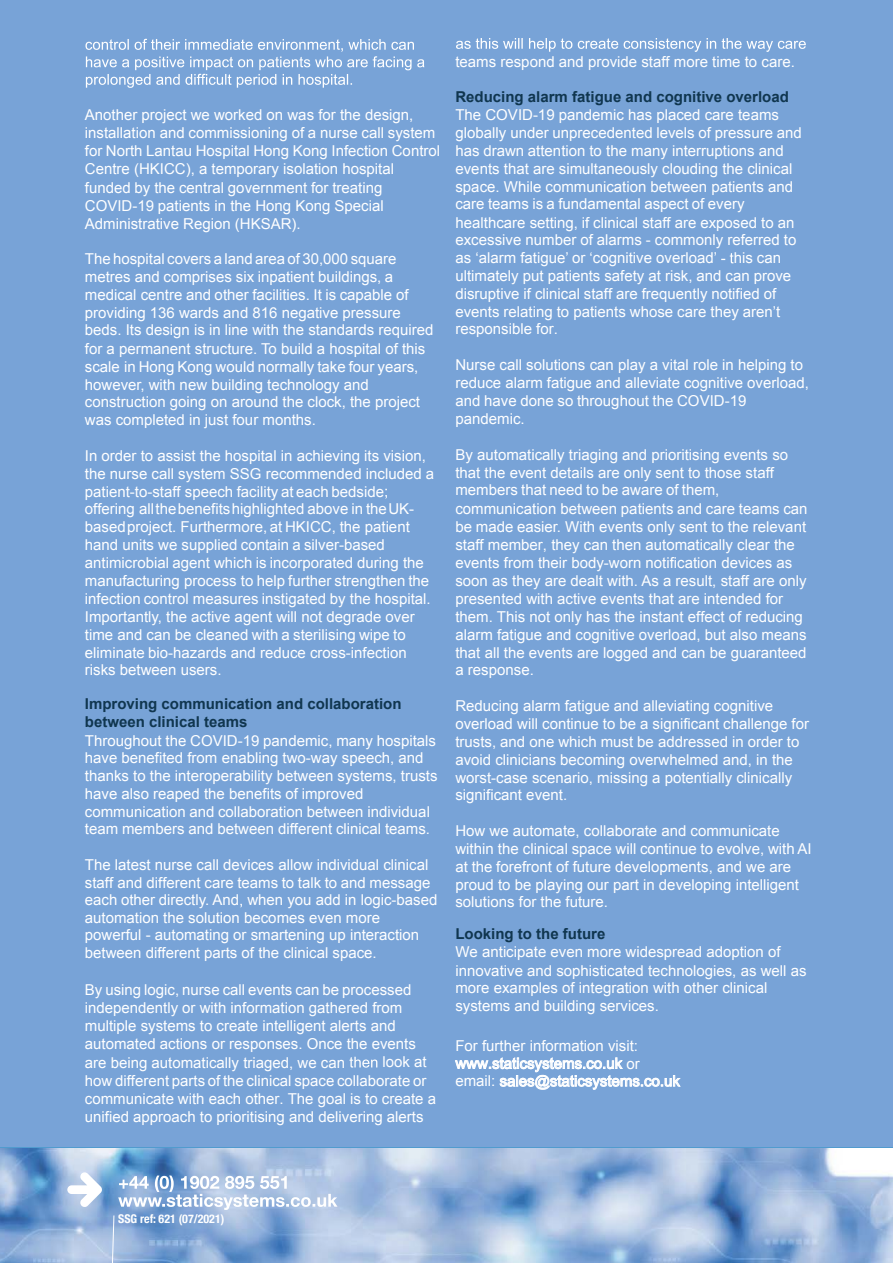
<style>
.page{position:relative;width:893px;height:1263px;background:#78a3d7}
.page>*{position:absolute;margin:0;border:0;box-sizing:border-box;transform-origin:0 0}
.t1{font:15px/17.9px "Arial";color:#fff}
.t2{font:700 15px/17.7px "Arial";color:#10364f}
.t3{font:700 condensed 12px "Helvetica Neue";color:#fff}
</style>
<div class="page">
<svg style="left:85px;top:39px;width:339px;height:49px"></svg>
<svg style="left:385px;top:489px;width:2px;height:10px"></svg>
<svg style="left:349px;top:1057px;width:28px;height:11px"></svg>
<svg style="left:456px;top:38px;width:350px;height:14px"></svg>
<svg style="left:721px;top:253px;width:12px;height:10px"></svg>
<svg style="left:455px;top:1057px;width:226px;height:33px"></svg>
<img style="left:0;top:1148px;width:893px;height:115px">
<svg style="left:67px;top:1172px;width:35px;height:35px"></svg>
<svg style="left:111px;top:1175px;width:226px;height:88px"></svg>
<p class="t1" style="left:85px;top:106px;width:357px">Another project we worked on was for the design, installation and commissioning of a nurse call system for North Lantau Hospital Hong Kong Infection Control Centre (HKICC), a temporary isolation hospital funded by the central government for treating COVID-19 patients in the Hong Kong Special Administrative Region (HKSAR).</p>
<p class="t1" style="left:85px;top:250px;width:350px">The hospital covers a land area of 30,000 square metres and comprises six inpatient buildings, a medical centre and other facilities. It is capable of providing 136 wards and 816 negative pressure beds. Its design is in line with the standards required for a permanent structure. To build a hospital of this scale in Hong Kong would normally take four years, however, with new building technology and construction going on around the clock, the project was completed in just four months.</p>
<p class="t1" style="left:85px;top:447px;width:351px">In order to assist the hospital in achieving its vision, the nurse call system SSG recommended included a patient-to-staff speech facility at each bedside offering all the benefits highlighted above in theUK&shy;based project. Furthermore, at HKICC, the patient hand units we supplied contain a silver-based antimicrobial agent which is incorporated during the manufacturing process to help further strengthen the infection control measures instigated by the hospital.<br>Importantly, the active agent will not degrade over time and can be cleaned with a sterilising wipe to eliminate bio-hazards and reduce cross-infection risks between users.</p>
<p class="t2" style="left:85px;top:696px;width:318px">Improving communication and collaboration between clinical teams</p>
<p class="t1" style="left:85px;top:732px;width:354px">Throughout the COVID-19 pandemic, many hospitals have benefited from enabling two-way speech, and thanks to the interoperability between systems, trusts have also reaped the benefits of improved communication and collaboration between individual team members and between different clinical teams.</p>
<p class="t1" style="left:85px;top:856px;width:354px">The latest nurse call devices allow individual clinical staff and different care teams to talk to and message each other directly. And when you add in logic-based automation the solution becomes even more powerful - automating or smartening up interaction between different parts of the clinical space.</p>
<p class="t1" style="left:85px;top:980px;width:333px">By using logic, nurse call events can be processed independently or with information gathered from multiple systems to create intelligent alerts and automated actions or responses. Once the events are being automatically triaged, we can</p>
<p class="t1" style="left:85px;top:1053px;width:353px;text-indent:298px">look at how different parts of the clinical space collaborate or communicate with each other. The goal is to create a unified approach to prioritising and delivering alerts</p>
<p class="t1" style="left:455px;top:53px;width:341px">teams respond and provide staff more time to care.</p>
<p class="t2" style="left:455px;top:89px;width:335px">Reducing alarm fatigue and cognitive overload</p>
<p class="t1" style="left:455px;top:106px;width:348px">The COVID-19 pandemic has placed care teams globally under unprecedented levels of pressure and has drawn attention to the many interruptions and events that are simultaneously clouding the clinical space. While communication between patients and care teams is a fundamental aspect of every healthcare setting, if clinical staff are exposed to an excessive number of alarms - commonly referred to as ‘alarm fatigue’ or ‘cognitive overload’ his can ultimately put patients safety at risk, and can prove disruptive if clinical staff are frequently notified of events relating to patients whose care they aren’t responsible for.</p>
<p class="t1" style="left:455px;top:356px;width:355px">Nurse call solutions can play a vital role in helping to reduce alarm fatigue and alleviate cognitive overload, and have done so throughout the COVID-19 pandemic.</p>
<p class="t1" style="left:455px;top:446px;width:354px">By automatically triaging and prioritising events so that the event details are only sent to those staff members that need to be aware of them, communication between patients and care teams can be made easier. With events only sent to the relevant staff member, they can then automatically clear the events from their body-worn notification devices as soon as they are dealt with. As a result, staff are only presented with active events that are intended for them. This not only has the instant effect of reducing alarm fatigue and cognitive overload, but also means that all the events are logged and can be guaranteed a response.</p>
<p class="t1" style="left:455px;top:697px;width:355px">Reducing alarm fatigue and alleviating cognitive overload will continue to be a significant challenge for trusts, and one which must be addressed in order to avoid clinicians becoming overwhelmed and, in the worst-case scenario, missing a potentially clinically significant event.</p>
<p class="t1" style="left:455px;top:822px;width:358px">How we automate, collaborate and communicate within the clinical space will continue to evolve, with AI at the forefront of future developments, and we are proud to be playing our part in developing intelligent solutions for the future.</p>
<p class="t2" style="left:455px;top:925px;width:151px">Looking to the future</p>
<p class="t1" style="left:455px;top:943px;width:353px">We anticipate even more widespread adoption of innovative and sophisticated technologies, as well as more examples of integration with other clinical systems and building services.</p>
<p class="t1" style="left:455px;top:1037px;width:226px">For further information visit: www.staticsystems.co.uk or email: sales@staticsystems.co.uk</p>
<p class="t3" style="left:118px;top:1209px;width:108px">SSG ref: 621 (07/2021)</p>
</div>
